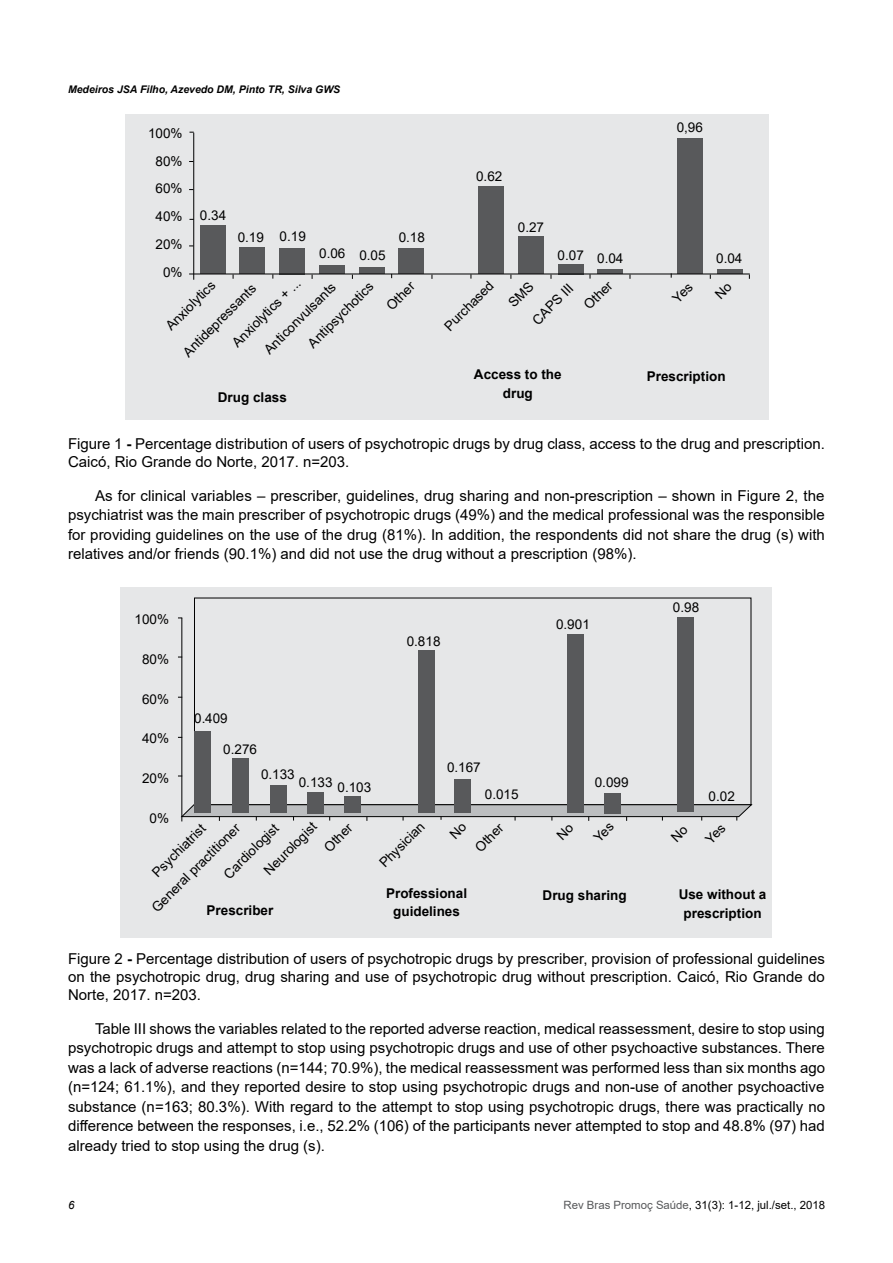
<style>
.page{position:relative;width:893px;height:1263px;background:#fff}
.page>*{position:absolute;margin:0;border:0;box-sizing:border-box;transform-origin:0 0}
.TEXTO{font:15px/19.5px "Arial";color:#000;text-align:justify}
.Tabela{font:15px/18px "Arial";color:#000}
.TEXTO_TABELA{font:13.5px "Arial";color:#000}
.TEXTO_TABELA-2{font:700 13.5px/18.5px "Arial";color:#000;text-align:center}
.t1{font:11.4px "Arial";color:#000}
.t2{font:italic 11.4px "Arial";color:#000}
.t3{font:italic 700 10.5px "Arial";color:#000}
.s1{font-weight:700}
.s2{color:#58595b}
</style>
<div class="page">
<div style="left:125px;top:114px;width:643px;height:305px;background:#e6e7e8"></div>
<div style="left:200px;top:226px;width:25px;height:48px;background:#58595b"></div>
<div style="left:240px;top:247px;width:25px;height:27px;background:#58595b"></div>
<div style="left:279px;top:248px;width:26px;height:26px;background:#58595b"></div>
<div style="left:319px;top:265px;width:26px;height:9px;background:#58595b"></div>
<div style="left:359px;top:267px;width:26px;height:7px;background:#58595b"></div>
<div style="left:399px;top:248px;width:25px;height:26px;background:#58595b"></div>
<div style="left:518px;top:236px;width:25px;height:38px;background:#58595b"></div>
<div style="left:558px;top:264px;width:26px;height:10px;background:#58595b"></div>
<div style="left:678px;top:138px;width:25px;height:136px;background:#58595b"></div>
<div style="left:597px;top:269px;width:26px;height:5px;background:#58595b"></div>
<div style="left:717px;top:269px;width:26px;height:5px;background:#58595b"></div>
<div style="left:478px;top:186px;width:26px;height:88px;background:#58595b"></div>
<hr style="left:193px;top:133px;width:1px;height:147px;background:#000">
<hr style="left:189px;top:274px;width:561px;height:1px;background:#000">
<div style="left:121px;top:587px;width:651px;height:350px;background:#e6e7e8"></div>
<hr style="left:181px;top:618px;width:1px;height:203px;background:#000">
<div style="left:194px;top:731px;width:17px;height:82px;background:#58595b"></div>
<div style="left:233px;top:758px;width:16px;height:55px;background:#58595b"></div>
<div style="left:270px;top:785px;width:16px;height:28px;background:#58595b"></div>
<div style="left:308px;top:792px;width:16px;height:21px;background:#58595b"></div>
<div style="left:344px;top:796px;width:16px;height:17px;background:#58595b"></div>
<div style="left:419px;top:650px;width:16px;height:163px;background:#58595b"></div>
<div style="left:567px;top:634px;width:16px;height:178px;background:#58595b"></div>
<div style="left:677px;top:618px;width:16px;height:194px;background:#58595b"></div>
<div style="left:455px;top:779px;width:16px;height:33px;background:#58595b"></div>
<div style="left:604px;top:793px;width:16px;height:20px;background:#58595b"></div>
<svg style="left:671px;top:273px;width:23px;height:5px"></svg>
<svg style="left:181px;top:804px;width:572px;height:18px"></svg>
<p class="t3" style="left:68px;top:83px;width:274px">Medeiros JSA Filho, Azevedo DM, Pinto TR, Silva GWS</p>
<p class="TEXTO_TABELA" style="left:148px;top:124px;width:36px">100%</p>
<p class="TEXTO_TABELA" style="left:155px;top:152px;width:29px">80%</p>
<p class="TEXTO_TABELA" style="left:155px;top:179px;width:29px">60%</p>
<p class="TEXTO_TABELA" style="left:155px;top:207px;width:29px">40%</p>
<p class="TEXTO_TABELA" style="left:155px;top:235px;width:29px">20%</p>
<p class="TEXTO_TABELA" style="left:163px;top:263px;width:21px">0%</p>
<p class="TEXTO_TABELA" style="left:200px;top:206px;width:28px">0.34</p>
<p class="TEXTO_TABELA" style="left:238px;top:227px;width:28px">0.19</p>
<p class="TEXTO_TABELA" style="left:280px;top:227px;width:28px">0.19</p>
<p class="TEXTO_TABELA" style="left:399px;top:228px;width:28px">0.18</p>
<p class="TEXTO_TABELA" style="left:319px;top:244px;width:28px">0.06</p>
<p class="TEXTO_TABELA" style="left:359px;top:246px;width:28px">0.05</p>
<p class="TEXTO_TABELA" style="left:476px;top:167px;width:28px">0.62</p>
<p class="TEXTO_TABELA" style="left:518px;top:218px;width:28px">0.27</p>
<p class="TEXTO_TABELA" style="left:558px;top:245px;width:28px">0.07</p>
<p class="TEXTO_TABELA" style="left:597px;top:249px;width:28px">0.04</p>
<p class="TEXTO_TABELA" style="left:260px;top:345px;width:96px;rotate:-45deg">Anticonvulsants</p>
<p class="TEXTO_TABELA" style="left:382px;top:301px;width:35px;rotate:-45deg">Other</p>
<p class="TEXTO_TABELA" style="left:440px;top:322px;width:64px;rotate:-45deg">Purchased</p>
<p class="TEXTO_TABELA" style="left:528px;top:316px;width:53px;rotate:-45deg">CAPS III</p>
<p class="TEXTO_TABELA" style="left:580px;top:300px;width:35px;rotate:-45deg">Other</p>
<p class="TEXTO_TABELA" style="left:161px;top:321px;width:65px;rotate:-45deg">Anxiolytics</p>
<p class="TEXTO_TABELA" style="left:228px;top:338px;width:92px;rotate:-45deg">Anxiolytics + ...</p>
<p class="TEXTO_TABELA" style="left:179px;top:348px;width:98px;rotate:-45deg">Antidepressants</p>
<p class="TEXTO_TABELA" style="left:304px;top:339px;width:88px;rotate:-45deg">Antipsychotics</p>
<p class="TEXTO_TABELA" style="left:677px;top:118px;width:28px">0,96</p>
<p class="TEXTO_TABELA" style="left:716px;top:249px;width:28px">0.04</p>
<p class="TEXTO_TABELA-2" style="left:218px;top:388px;width:71px">Drug class</p>
<p class="TEXTO_TABELA-2" style="left:474px;top:365px;width:89px">Access to the drug</p>
<p class="TEXTO_TABELA-2" style="left:647px;top:367px;width:80px">Prescription</p>
<p class="Tabela" style="left:68px;top:435px;width:758px">Figure 1 <span class="s1">-</span> Percentage distribution of users of psychotropic drugs by drug class, access to the drug and prescription.<br>Caicó, Rio Grande do Norte, 2017. n=203.</p>
<p class="TEXTO" style="left:68px;top:486px;width:758px;text-indent:27px">As for clinical variables – prescriber, guidelines, drug sharing and non-prescription – shown in Figure 2, the psychiatrist was the main prescriber of psychotropic drugs (49%) and the medical professional was the responsible for providing guidelines on the use of the drug (81%). In addition, the respondents did not share the drug (s) with relatives and/or friends (90.1%) and did not use the drug without a prescription (98%).</p>
<p class="TEXTO_TABELA" style="left:135px;top:610px;width:36px">100%</p>
<p class="TEXTO_TABELA" style="left:142px;top:650px;width:29px">80%</p>
<p class="TEXTO_TABELA" style="left:142px;top:689px;width:29px">60%</p>
<p class="TEXTO_TABELA" style="left:142px;top:729px;width:29px">40%</p>
<p class="TEXTO_TABELA" style="left:142px;top:769px;width:29px">20%</p>
<p class="TEXTO_TABELA" style="left:150px;top:809px;width:21px">0%</p>
<p class="TEXTO_TABELA" style="left:556px;top:615px;width:35px">0.901</p>
<p class="TEXTO_TABELA" style="left:407px;top:632px;width:35px">0.818</p>
<p class="TEXTO_TABELA" style="left:194px;top:709px;width:35px">0.409</p>
<p class="TEXTO_TABELA" style="left:223px;top:739px;width:35px">0.276</p>
<p class="TEXTO_TABELA" style="left:447px;top:758px;width:35px">0.167</p>
<p class="TEXTO_TABELA" style="left:261px;top:765px;width:35px">0.133</p>
<p class="TEXTO_TABELA" style="left:595px;top:773px;width:35px">0.099</p>
<p class="TEXTO_TABELA" style="left:299px;top:773px;width:35px">0.133</p>
<p class="TEXTO_TABELA" style="left:337px;top:778px;width:35px">0.103</p>
<p class="TEXTO_TABELA" style="left:485px;top:785px;width:35px">0.015</p>
<p class="TEXTO_TABELA" style="left:260px;top:866px;width:70px;rotate:-45deg">Neurologist</p>
<p class="TEXTO_TABELA" style="left:148px;top:868px;width:71px;rotate:-45deg">Psychiatrist</p>
<p class="TEXTO_TABELA" style="left:220px;top:869px;width:73px;rotate:-45deg">Cardiologist</p>
<p class="TEXTO_TABELA" style="left:375px;top:858px;width:59px;rotate:-45deg">Physician</p>
<p class="TEXTO_TABELA" style="left:320px;top:843px;width:35px;rotate:-45deg">Other</p>
<p class="TEXTO_TABELA" style="left:471px;top:843px;width:35px;rotate:-45deg">Other</p>
<p class="TEXTO_TABELA" style="left:147px;top:903px;width:120px;rotate:-45deg">General practitioner</p>
<p class="TEXTO_TABELA-2" style="left:386px;top:884px;width:83px">Professional guidelines</p>
<p class="TEXTO_TABELA-2" style="left:543px;top:886px;width:86px">Drug sharing</p>
<p class="TEXTO_TABELA-2" style="left:207px;top:901px;width:68px">Prescriber</p>
<p class="TEXTO_TABELA" style="left:673px;top:598px;width:28px">0.98</p>
<p class="TEXTO_TABELA" style="left:708px;top:787px;width:28px">0.02</p>
<p class="TEXTO_TABELA-2" style="left:679px;top:885px;width:89px">Use without a prescription</p>
<p class="Tabela" style="left:68px;top:950px;width:758px;text-align:justify">Figure 2 <span class="s1">-</span> Percentage distribution of users of psychotropic drugs by prescriber, provision of professional guidelines on the psychotropic drug, drug sharing and use of psychotropic drug without prescription. Caicó, Rio Grande do Norte, 2017. n=203.</p>
<p class="TEXTO" style="left:68px;top:1019px;width:759px;text-indent:27px">Table III shows the variables related to the reported adverse reaction, medical reassessment, desire to stop using psychotropic drugs and attempt to stop using psychotropic drugs and use of other psychoactive substances. There was a lack of adverse reactions (n=144; 70.9%), the medical reassessment was performed less than six months ago (n=124; 61.1%), and they reported desire to stop using psychotropic drugs and non-use of another psychoactive substance (n=163; 80.3%). With regard to the attempt to stop using psychotropic drugs, there was practically no difference between the responses, i.e., 52.2% (106) of the participants never attempted to stop and 48.8% (97) had already tried to stop using the drug (s).</p>
<p class="t2" style="left:68px;top:1197px;width:8px">6</p>
<p class="t1" style="left:563px;top:1197px;width:263px"><span class="s2">Rev Bras Promoç Saúde</span>, 31(3): 1-12, jul./set., 2018</p>
</div>
